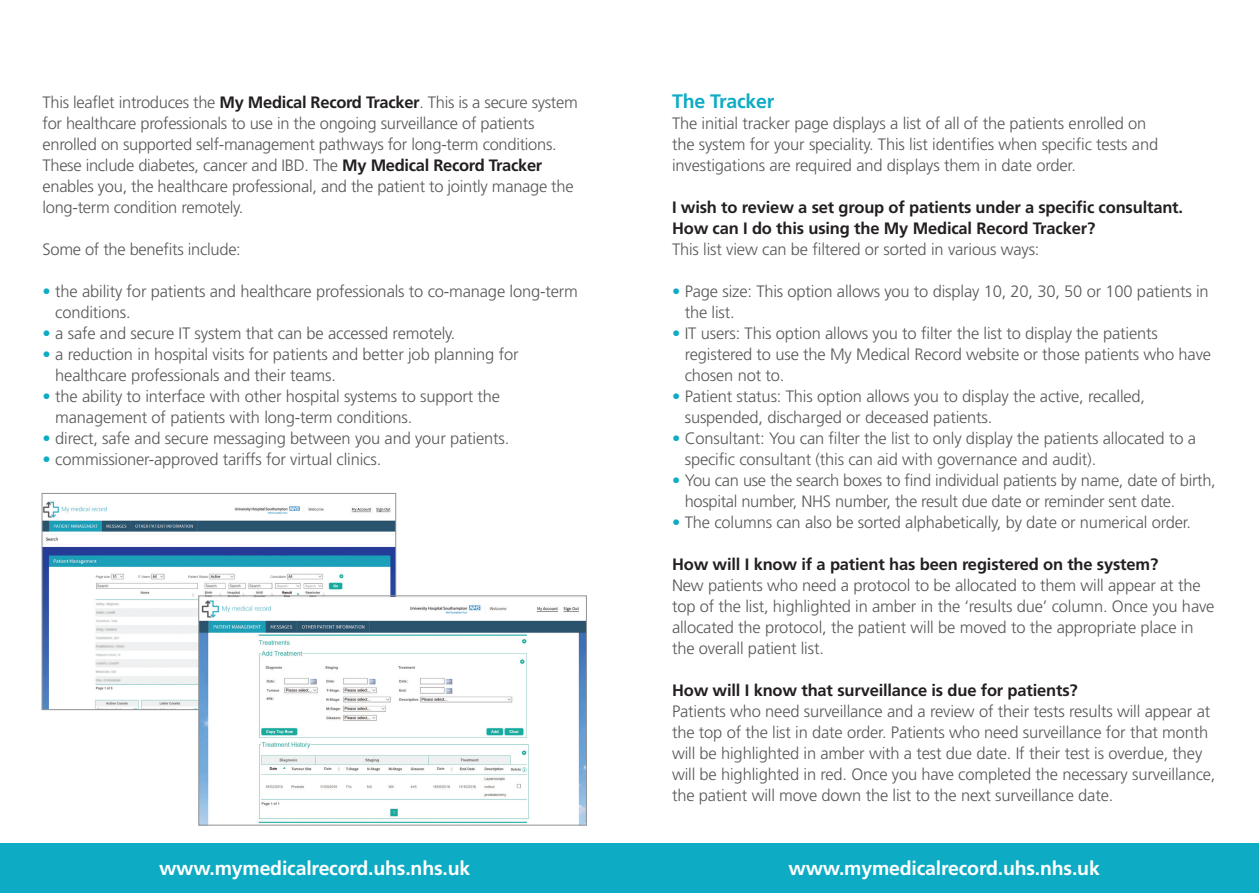
<style>
.page{position:relative;width:1259px;height:893px;background:#fff}
.page>*{position:absolute;margin:0;border:0;box-sizing:border-box;transform-origin:0 0}
.Body_text{font:700 19.5px "Frutiger";letter-spacing:-.01em;color:#fff}
.Body_text-2{font:700 19.5px "Frutiger";letter-spacing:-.01em;color:#0eacc4}
.Body_text-3{font:300 16.5px/21px "Frutiger";letter-spacing:-.01em;color:#57585a}
.Body_text-4{font:700 16.5px/21px "Frutiger";letter-spacing:-.01em;color:#231f20}
.s1{font-weight:700;color:#231f20}
.s2{color:#0eacc4}
</style>
<div class="page">
<div style="left:0;top:843px;width:1259px;height:50px;background:#0eacc4"></div>
<img style="left:44px;top:501px;width:350px;height:207px">
<div style="left:42px;top:493px;width:354px;height:217px;border:1px solid #939598"></div>
<img style="left:200px;top:597px;width:385px;height:227px">
<div style="left:198px;top:595px;width:389px;height:231px;border:1px solid #939598"></div>
<p class="Body_text-3" style="left:43px;top:92px;width:537px">This leaflet introduces the <span class="s1">My Medical Record Tracker</span>. This is a secure system for healthcare professionals to use in the ongoing surveillance of patients enrolled on supported self-management pathways for long-term conditions.<br>These include diabetes, cancer and IBD. The <span class="s1">My Medical Record Tracker </span>enables you, the healthcare professional, and the patient to jointly manage the long-term condition remotely.</p>
<p class="Body_text-3" style="left:43px;top:239px;width:200px">Some of the benefits include:</p>
<p class="Body_text-3" style="left:55px;top:281px;width:524px;text-indent:-13px"><span class="s2">•</span> the ability for patients and healthcare professionals to co-manage long-term conditions.</p>
<p class="Body_text-3" style="left:43px;top:323px;width:414px"><span class="s2">•</span> a safe and secure IT system that can be accessed remotely.</p>
<p class="Body_text-3" style="left:55px;top:344px;width:465px;text-indent:-13px"><span class="s2">•</span> a reduction in hospital visits for patients and better job planning for healthcare professionals and their teams.</p>
<p class="Body_text-3" style="left:55px;top:386px;width:446px;text-indent:-13px"><span class="s2">•</span> the ability to interface with other hospital systems to support the management of patients with long-term conditions.</p>
<p class="Body_text-3" style="left:43px;top:428px;width:468px"><span class="s2">•</span> direct, safe and secure messaging between you and your patients.</p>
<p class="Body_text-3" style="left:43px;top:449px;width:340px"><span class="s2">•</span> commissioner-approved tariffs for virtual clinics.</p>
<p class="Body_text-2" style="left:672px;top:90px;width:104px">The Tracker</p>
<p class="Body_text-3" style="left:672px;top:113px;width:488px">The initial tracker page displays a list of all of the patients enrolled on the system for your speciality. This list identifies when specific tests and investigations are required and displays them in date order.</p>
<p class="Body_text-4" style="left:672px;top:197px;width:512px">I wish to review a set group of patients under a specific consultant.<br>How can I do this using the My Medical Record Tracker?</p>
<p class="Body_text-3" style="left:672px;top:239px;width:369px">This list view can be filtered or sorted in various ways:</p>
<p class="Body_text-3" style="left:685px;top:281px;width:525px;text-indent:-13px"><span class="s2">•</span> Page size: This option allows you to display 10, 20, 30, 50 or 100 patients in the list.</p>
<p class="Body_text-3" style="left:685px;top:323px;width:528px;text-indent:-13px"><span class="s2">•</span> IT users: This option allows you to filter the list to display the patients registered to use the My Medical Record website or those patients who have chosen not to.</p>
<p class="Body_text-3" style="left:685px;top:386px;width:462px;text-indent:-13px"><span class="s2">•</span> Patient status: This option allows you to display the active, recalled, suspended, discharged or deceased patients.</p>
<p class="Body_text-3" style="left:685px;top:428px;width:513px;text-indent:-13px"><span class="s2">•</span> Consultant: You can filter the list to only display the patients allocated to a specific consultant (this can aid with governance and audit).</p>
<p class="Body_text-3" style="left:685px;top:470px;width:532px;text-indent:-13px"><span class="s2">•</span> You can use the search boxes to find individual patients by name, date of birth, hospital number, NHS number, the result due date or reminder sent date.</p>
<p class="Body_text-3" style="left:672px;top:512px;width:521px"><span class="s2">•</span> The columns can also be sorted alphabetically, by date or numerical order.</p>
<p class="Body_text-4" style="left:672px;top:554px;width:488px">How will I know if a patient has been registered on the system?</p>
<p class="Body_text-3" style="left:672px;top:575px;width:544px">New patients who need a protocol to be allocated to them will appear at the top of the list, highlighted in amber in the ‘results due’ column. Once you have allocated the protocol, the patient will be moved to the appropriate place in the overall patient list.</p>
<p class="Body_text-4" style="left:672px;top:680px;width:407px">How will I know that surveillance is due for patients?</p>
<p class="Body_text-3" style="left:672px;top:701px;width:545px">Patients who need surveillance and a review of their tests results will appear at the top of the list in date order. Patients who need surveillance for that month will be highlighted in amber with a test due date. If their test is overdue, they will be highlighted in red. Once you have completed the necessary surveillance, the patient will move down the list to the next surveillance date.</p>
<p class="Body_text" style="left:159px;top:856px;width:313px">www.mymedicalrecord.uhs.nhs.uk</p>
<p class="Body_text" style="left:788px;top:856px;width:313px">www.mymedicalrecord.uhs.nhs.uk</p>
</div>
